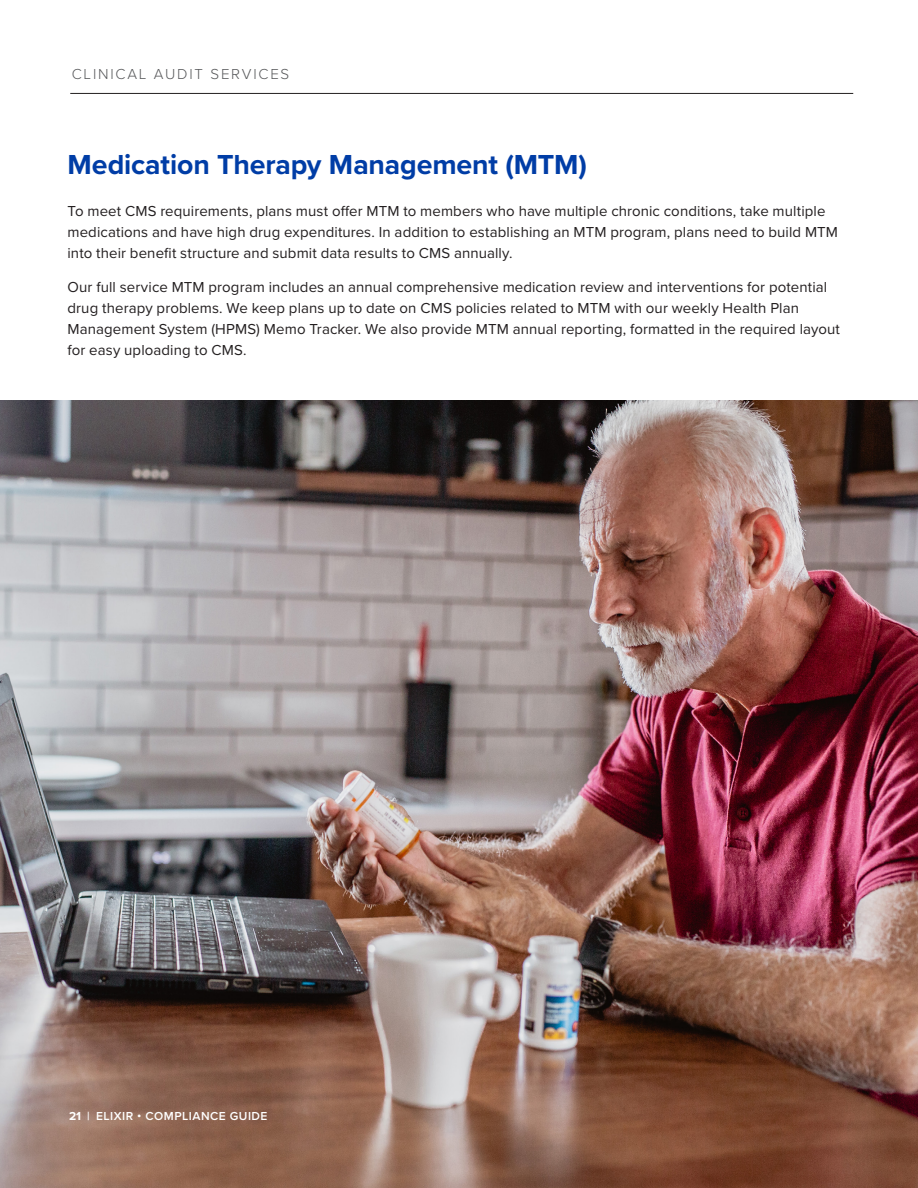
<style>
.page{position:relative;width:918px;height:1188px;background:#fff}
.page>*{position:absolute;margin:0;border:0;box-sizing:border-box;transform-origin:0 0}
.CM_-_Header{font:700 28.5px "Proxima Nova";letter-spacing:-.005em;color:#003da6}
.CM_-_Body{font:15px/21px "Proxima Nova";letter-spacing:.005em;color:#231f20}
.Subhead{font:300 15px "Proxima Nova";letter-spacing:.12em;color:#57585a}
.t1{font:600 12px "Proxima Nova";letter-spacing:.04em;color:#fff}
.s1{font-weight:700}
</style>
<div class="page">
<img style="left:0;top:401px;width:918px;height:787px">
<hr style="left:70px;top:93px;width:783px;height:1px;background:#231f20">
<p class="Subhead" style="left:72px;top:63px;width:219px">CLINICAL AUDIT SERVICES</p>
<p class="CM_-_Header" style="left:68px;top:144px;width:521px">Medication Therapy Management (MTM)</p>
<p class="CM_-_Body" style="left:68px;top:200px;width:772px">To meet CMS requirements, plans must offer MTM to members who have multiple chronic conditions, take multiple medications and have high drug expenditures. In addition to establishing an MTM program, plans need to build MTM into their benefit structure and submit data results to CMS annually.</p>
<p class="CM_-_Body" style="left:68px;top:276px;width:774px">Our full service MTM program includes an annual comprehensive medication review and interventions for potential drug therapy problems. We keep plans up to date on CMS policies related to MTM with our weekly Health Plan Management System (HPMS) Memo Tracker. We also provide MTM annual reporting, formatted in the required layout for easy uploading to CMS.</p>
<p class="t1" style="left:69px;top:1107px;width:200px"><span class="s1">21</span> | ELIXIR • COMPLIANCE GUIDE</p>
</div>
